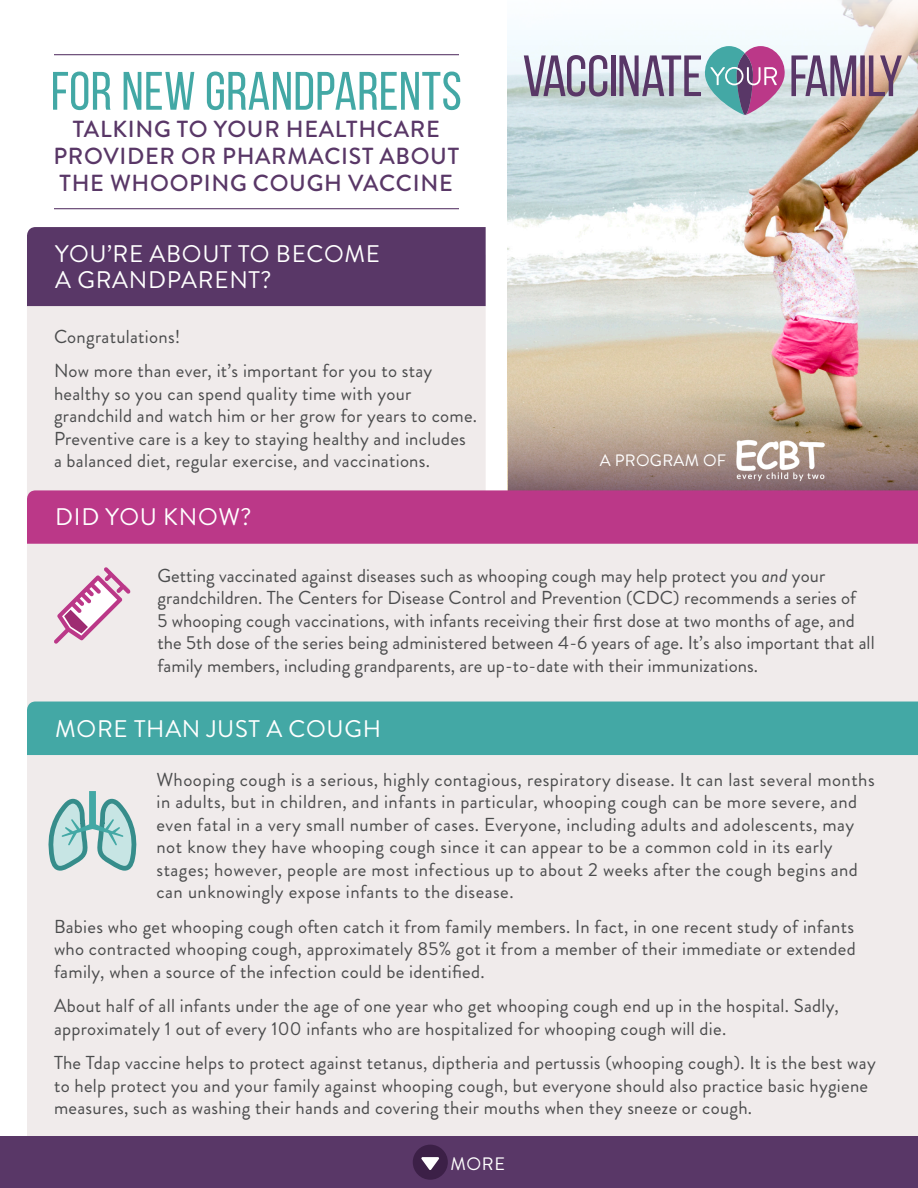
<style>
.page{position:relative;width:918px;height:1188px;background:#fff}
.page>*{position:absolute;margin:0;border:0;box-sizing:border-box;transform-origin:0 0}
.t1{font:54px "Bebas Neue";letter-spacing:.01em;color:#43a8a5}
.SUBHEAD{font:24px/25.8px "Brandon Grotesque";letter-spacing:.03em;color:#fff}
.t2{font:500 23.25px/27px "Brandon Grotesque";letter-spacing:.03em;color:#593767;text-align:center}
.body{font:18.75px/22.5px "Brandon Grotesque";letter-spacing:.015em;color:#4b4c4d}
.t3{font:18px "Brandon Grotesque";color:#fff}
.t4{font:16.5px "Brandon Grotesque";letter-spacing:.02em;color:#fff}
.s1{font-style:italic}
</style>
<div class="page">
<img style="left:508px;top:0;width:410px;height:232px">
<svg style="left:508px;top:248px;width:11px;height:242px;background:#cfc5b9"></svg>
<svg style="left:519px;top:232px;width:399px;height:258px;background:#d2beb3"></svg>
<div style="left:27px;top:755px;width:891px;height:382px;background:#f0ebeb"></div>
<div style="left:27px;top:306px;width:459px;height:184px;background:#f0ebeb"></div>
<div style="left:27px;top:544px;width:891px;height:158px;background:#f0ebeb"></div>
<hr style="left:54px;top:208px;width:405px;height:1px;background:#72557e">
<hr style="left:54px;top:54px;width:405px;height:1px;background:#72557e">
<div style="left:27px;top:227px;width:459px;height:79px;background:#593767"></div>
<svg style="left:524px;top:46px;width:378px;height:69px"></svg>
<div style="left:611px;top:55px;width:5px;height:41px;background:#593767"></div>
<img style="left:736px;top:439px;width:90px;height:43px">
<div style="left:27px;top:702px;width:891px;height:53px;background:#43a8a5"></div>
<svg style="left:54px;top:567px;width:77px;height:77px;background:#e4c3d5"></svg>
<div style="left:27px;top:490px;width:891px;height:54px;background:#bb3888"></div>
<svg style="left:45px;top:791px;width:95px;height:80px;background:#afd0cf"></svg>
<div style="left:0;top:1137px;width:918px;height:51px;background:#593767"></div>
<svg style="left:413px;top:1145px;width:35px;height:35px"></svg>
<p class="t1" style="left:51px;top:62px;width:412px">FOR NEW GRANDPARENTS</p>
<p class="t2" style="left:53px;top:116px;width:407px">TALKING TO YOUR HEALTHCARE<br>PROVIDER OR PHARMACIST ABOUT<br>THE WHOOPING COUGH VACCINE</p>
<p class="SUBHEAD" style="left:55px;top:241px;width:326px">YOU’RE ABOUT TO BECOME<br>A GRANDPARENT?</p>
<p class="body" style="left:54px;top:326px;width:128px">Congratulations!</p>
<p class="body" style="left:54px;top:360px;width:425px">Now more than ever, it’s important for you to stay healthy so you can spend quality time with your grandchild and watch him or her grow for years to come.<br>Preventive care is a key to staying healthy and includes a balanced diet, regular exercise, and vaccinations.</p>
<p class="SUBHEAD" style="left:55px;top:505px;width:198px">DID YOU KNOW?</p>
<p class="t4" style="left:600px;top:449px;width:128px">A PROGRAM OF</p>
<p class="body" style="left:157px;top:565px;width:719px">Getting vaccinated against diseases such as whooping cough may help protect you <span class="s1">and</span> your grandchildren. The Centers for Disease Control and Prevention (CDC) recommends a series of<br>5 whooping cough vaccinations, with infants receiving their first dose at two months of age, and the 5th dose of the series being administered between 4-6 years of age. It’s also important that all family members, including grandparents, are up-to-date with their immunizations.</p>
<p class="SUBHEAD" style="left:55px;top:716px;width:327px">MORE THAN JUST A COUGH</p>
<p class="body" style="left:157px;top:768px;width:720px">Whooping cough is a serious, highly contagious, respiratory disease. It can last several months in adults, but in children, and infants in particular, whooping cough can be more severe, and even fatal in a very small number of cases. Everyone, including adults and adolescents, may not know they have whooping cough since it can appear to be a common cold in its early stages; however, people are most infectious up to about 2 weeks after the cough begins and can unknowingly expose infants to the disease.</p>
<p class="body" style="left:54px;top:915px;width:803px;text-align:justify">Babies who get whooping cough often catch it from family members. In fact, in one recent study of infants who contracted whooping cough, approximately 85% got it from a member of their immediate or extended family, when a source of the infection could be identified.</p>
<p class="body" style="left:54px;top:995px;width:786px">About half of all infants under the age of one year who get whooping cough end up in the hospital. Sadly, approximately 1 out of every 100 infants who are hospitalized for whooping cough will die.</p>
<p class="body" style="left:54px;top:1052px;width:823px">The Tdap vaccine helps to protect against tetanus, diptheria and pertussis (whooping cough). It is the best way to help protect you and your family against whooping cough, but everyone should also practice basic hygiene measures, such as washing their hands and covering their mouths when they sneeze or cough.</p>
<p class="t3" style="left:451px;top:1151px;width:56px">MORE</p>
</div>
